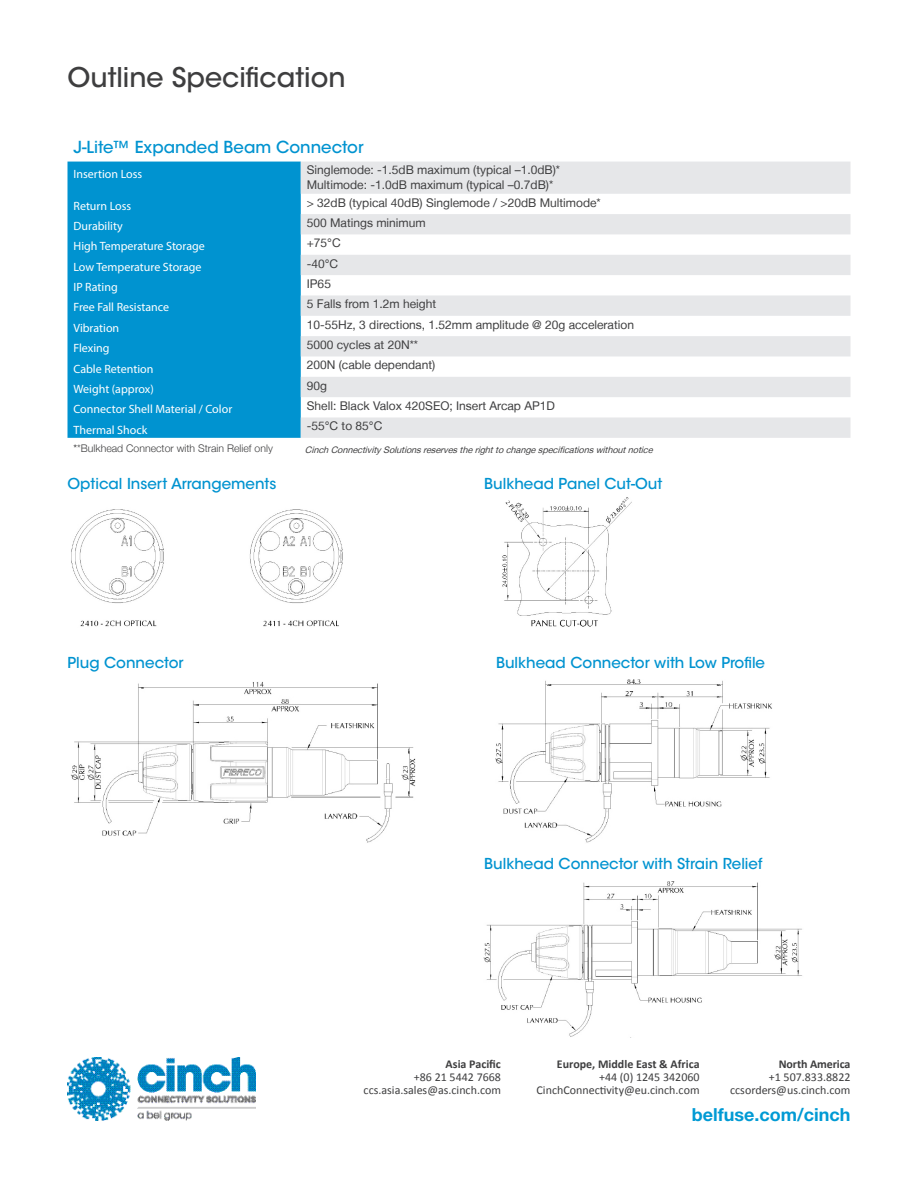
<style>
.page{position:relative;width:918px;height:1188px;background:#fff}
.page>*{position:absolute;margin:0;border:0;box-sizing:border-box;transform-origin:0 0}
.Product_Name_Title{font:500 27px "ITC Avant Garde Std";color:#3e3e3f}
.t1{font:700 18px "Helvetica Neue LT Std";color:#009ad4}
.Subheading{font:500 16.5px "ITC Avant Garde Std";color:#0093d0}
.Subheading-2{font:500 15px "ITC Avant Garde Std";color:#0093d0}
.Overview_Paragraph{font:12px/15px "Helvetica Neue LT";color:#3e3e3f}
.Overview_Paragraph-2{font:12px "Myriad Pro";color:#fff}
.t2{font:12px/13px "Calibri";color:#3e3e3f;text-align:right}
.t3{font:700 12px "Calibri";color:#3e3e3f}
.Overview_Paragraph-3{font:300 10.5px "Helvetica Neue";color:#3e3e3f}
.Overview_Paragraph-4{font:italic 9px "Helvetica Neue LT";color:#3e3e3f}
.s1{font-family:"Helvetica Neue LT";font-weight:400}
</style>
<div class="page">
<img style="left:68px;top:1057px;width:188px;height:63px">
<div style="left:68px;top:162px;width:233px;height:276px;background:#0093d0"></div>
<svg style="left:301px;top:162px;width:549px;height:276px;fill:#e6e7e9"></svg>
<img style="left:71px;top:682px;width:345px;height:161px">
<img style="left:496px;top:679px;width:276px;height:164px">
<img style="left:484px;top:881px;width:318px;height:156px">
<img style="left:502px;top:497px;width:130px;height:130px">
<img style="left:71px;top:509px;width:272px;height:118px">
<p class="Product_Name_Title" style="left:68px;top:61px;width:280px">Outline Specification</p>
<p class="Subheading" style="left:74px;top:137px;width:292px">J-Lite™ Expanded Beam Connector</p>
<p class="Overview_Paragraph-2" style="left:74px;top:166px;width:70px">Insertion Loss</p>
<p class="Overview_Paragraph" style="left:307px;top:163px;width:255px">Singlemode: -1.5dB maximum (typical –1.0dB)*<br>Multimode: -1.0dB maximum (typical –0.7dB)*</p>
<p class="Overview_Paragraph-2" style="left:74px;top:198px;width:59px">Return Loss</p>
<p class="Overview_Paragraph" style="left:307px;top:195px;width:296px">&gt; 32dB (typical 40dB) Singlemode / &gt;20dB Multimode*</p>
<p class="Overview_Paragraph-2" style="left:74px;top:219px;width:51px">Durability</p>
<p class="Overview_Paragraph" style="left:307px;top:215px;width:120px">500 Matings minimum</p>
<p class="Overview_Paragraph-2" style="left:74px;top:239px;width:133px">High Temperature Storage</p>
<p class="Overview_Paragraph" style="left:307px;top:235px;width:36px">+75°C</p>
<p class="Overview_Paragraph-2" style="left:74px;top:259px;width:130px">Low Temperature Storage</p>
<p class="Overview_Paragraph" style="left:307px;top:256px;width:33px">-40°C</p>
<p class="Overview_Paragraph-2" style="left:74px;top:280px;width:46px">IP Rating</p>
<p class="Overview_Paragraph" style="left:307px;top:276px;width:26px">IP65</p>
<p class="Overview_Paragraph-2" style="left:74px;top:300px;width:97px">Free Fall Resistance</p>
<p class="Overview_Paragraph" style="left:307px;top:296px;width:131px">5 Falls from 1.2m height</p>
<p class="Overview_Paragraph-2" style="left:74px;top:320px;width:47px">Vibration</p>
<p class="Overview_Paragraph" style="left:307px;top:317px;width:329px">10-55Hz, 3 directions, 1.52mm amplitude @ 20g acceleration</p>
<p class="Overview_Paragraph-2" style="left:74px;top:341px;width:38px">Flexing</p>
<p class="Overview_Paragraph" style="left:307px;top:337px;width:113px">5000 cycles at 20N**</p>
<p class="Overview_Paragraph-2" style="left:74px;top:361px;width:81px">Cable Retention</p>
<p class="Overview_Paragraph" style="left:307px;top:357px;width:130px">200N (cable dependant)</p>
<p class="Overview_Paragraph-2" style="left:74px;top:381px;width:82px">Weight (approx)</p>
<p class="Overview_Paragraph" style="left:307px;top:378px;width:22px">90g</p>
<p class="Overview_Paragraph-2" style="left:74px;top:402px;width:160px">Connector Shell Material / Color</p>
<p class="Overview_Paragraph" style="left:307px;top:398px;width:250px">Shell: Black Valox 420SEO; Insert Arcap AP1D</p>
<p class="Overview_Paragraph-2" style="left:74px;top:422px;width:75px">Thermal Shock</p>
<p class="Overview_Paragraph" style="left:307px;top:418px;width:77px">-55°C to 85°C</p>
<p class="Overview_Paragraph-3" style="left:74px;top:442px;width:201px"><span class="s1">*</span>*Bulkhead Connector with Strain Relief only</p>
<p class="Subheading-2" style="left:68px;top:474px;width:211px">Optical Insert Arrangements</p>
<p class="Overview_Paragraph-4" style="left:305px;top:445px;width:352px">CinchConnectivitySolutionsreservestherighttochangespecificationswithoutnotice</p>
<p class="Subheading-2" style="left:484px;top:474px;width:180px">Bulkhead Panel Cut-Out</p>
<p class="Subheading-2" style="left:68px;top:653px;width:118px">Plug Connector</p>
<p class="Subheading-2" style="left:496px;top:653px;width:271px">Bulkhead Connector with Low Profile</p>
<p class="Subheading-2" style="left:484px;top:855px;width:280px">Bulkhead Connector with Strain Relief</p>
<p class="t3" style="left:446px;top:1056px;width:57px">Asia Pacific</p>
<p class="t2" style="left:364px;top:1070px;width:139px">+86 21 5442 7668 ccs.asia.sales@as.cinch.com</p>
<p class="t3" style="left:557px;top:1056px;width:144px">Europe, Middle East &amp; Africa</p>
<p class="t2" style="left:537px;top:1070px;width:165px">+44 (0) 1245 342060<br>CinchConnectivity@eu.cinch.com</p>
<p class="t3" style="left:779px;top:1057px;width:73px">North America</p>
<p class="t2" style="left:730px;top:1071px;width:122px">+1 507.833.8822 ccsorders@us.cinch.com</p>
<h2 class="t1" style="left:692px;top:1103px;width:160px">belfuse.com/cinch</h2>
</div>
